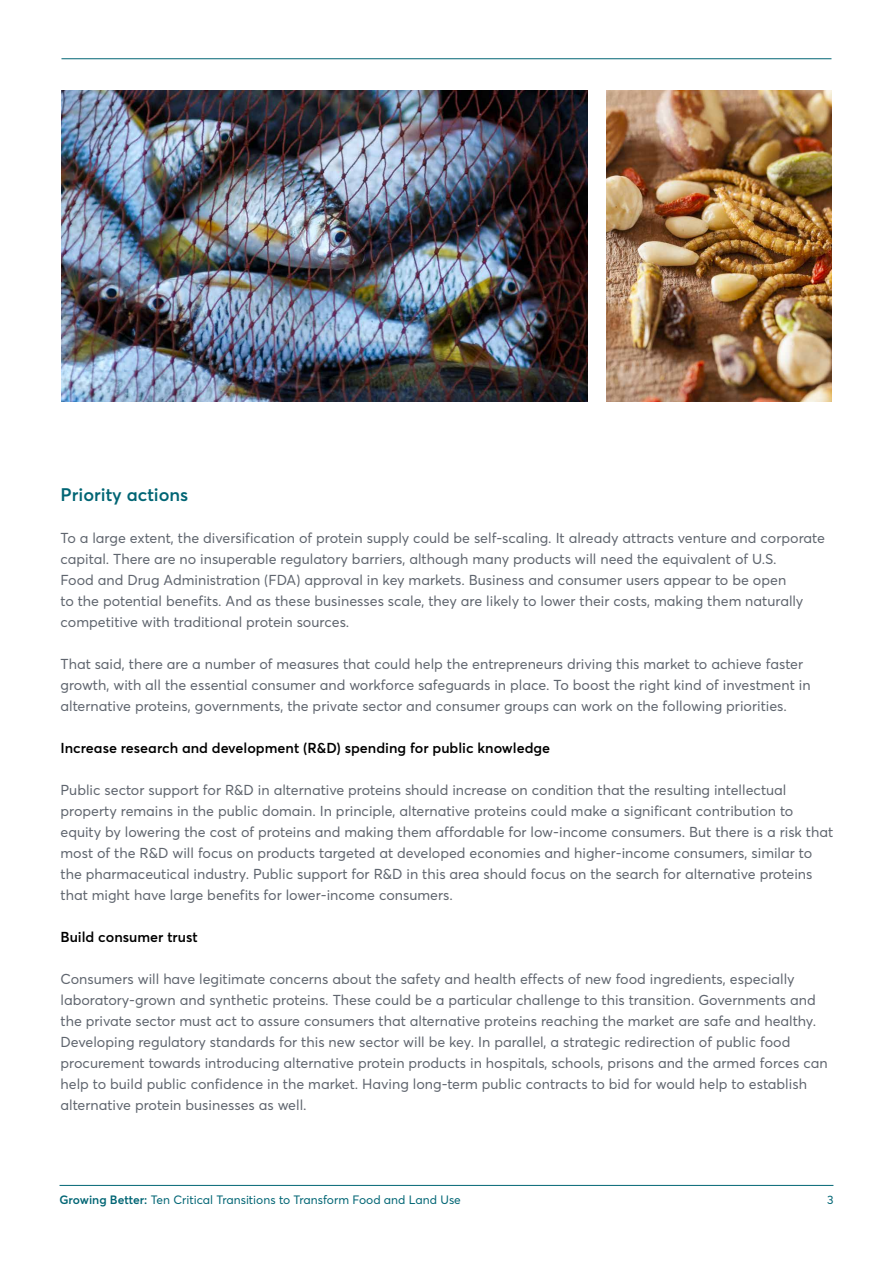
<style>
.page{position:relative;width:893px;height:1263px;background:#fff}
.page>*{position:absolute;margin:0;border:0;box-sizing:border-box;transform-origin:0 0}
.t1{font:600 18px "Averta Std";color:#006574}
.t2{font:14.25px/21px "Averta Std";color:#5f656e}
.t3{font:600 14.25px "Averta Std";color:#000}
.t4{font:12px "Averta Std";color:#006574}
.s1{font-weight:600}
</style>
<div class="page">
<hr style="left:61px;top:58px;width:770px;height:1px;background:#006574">
<img style="left:61px;top:90px;width:526px;height:312px">
<img style="left:606px;top:90px;width:225px;height:312px">
<hr style="left:60px;top:1185px;width:773px;height:1px;background:#006574">
<p class="t1" style="left:60px;top:483px;width:129px">Priority actions</p>
<p class="t2" style="left:60px;top:527px;width:766px">To a large extent, the diversification of protein supply could be self-scaling. It already attracts venture and corporate capital. There are no insuperable regulatory barriers, although many products will need the equivalent of U.S.<br>Food and Drug Administration (FDA) approval in key markets. Business and consumer users appear to be open<br>to the potential benefits. And as these businesses scale, they are likely to lower their costs, making them naturally competitive with traditional protein sources.</p>
<p class="t2" style="left:60px;top:653px;width:752px">That said, there are a number of measures that could help the entrepreneurs driving this market to achieve faster growth, with all the essential consumer and workforce safeguards in place. To boost the right kind of investment in alternative proteins, governments, the private sector and consumer groups can work on the following priorities.</p>
<p class="t3" style="left:60px;top:739px;width:491px">Increase research and development (R&amp;D) spending for public knowledge</p>
<p class="t2" style="left:60px;top:779px;width:774px">Public sector support for R&amp;D in alternative proteins should increase on condition that the resulting intellectual property remains in the public domain. In principle, alternative proteins could make a significant contribution to equity by lowering the cost of proteins and making them affordable for low-income consumers. But there is a risk that most of the R&amp;D will focus on products targeted at developed economies and higher-income consumers, similar to the pharmaceutical industry. Public support for R&amp;D in this area should focus on the search for alternative proteins that might have large benefits for lower-income consumers.</p>
<p class="t3" style="left:60px;top:928px;width:139px">Build consumer trust</p>
<p class="t2" style="left:60px;top:968px;width:769px">Consumers will have legitimate concerns about the safety and health effects of new food ingredients, especially laboratory-grown and synthetic proteins. These could be a particular challenge to this transition. Governments and the private sector must act to assure consumers that alternative proteins reaching the market are safe and healthy.<br>Developing regulatory standards for this new sector will be key. In parallel, a strategic redirection of public food procurement towards introducing alternative protein products in hospitals, schools, prisons and the armed forces can help to build public confidence in the market. Having long-term public contracts to bid for would help to establish alternative protein businesses as well.</p>
<p class="t4" style="left:60px;top:1192px;width:403px"><span class="s1">Growing Better:</span> Ten Critical Transitions to Transform Food and Land Use</p>
<p class="t4" style="left:827px;top:1192px;width:8px">3</p>
</div>
